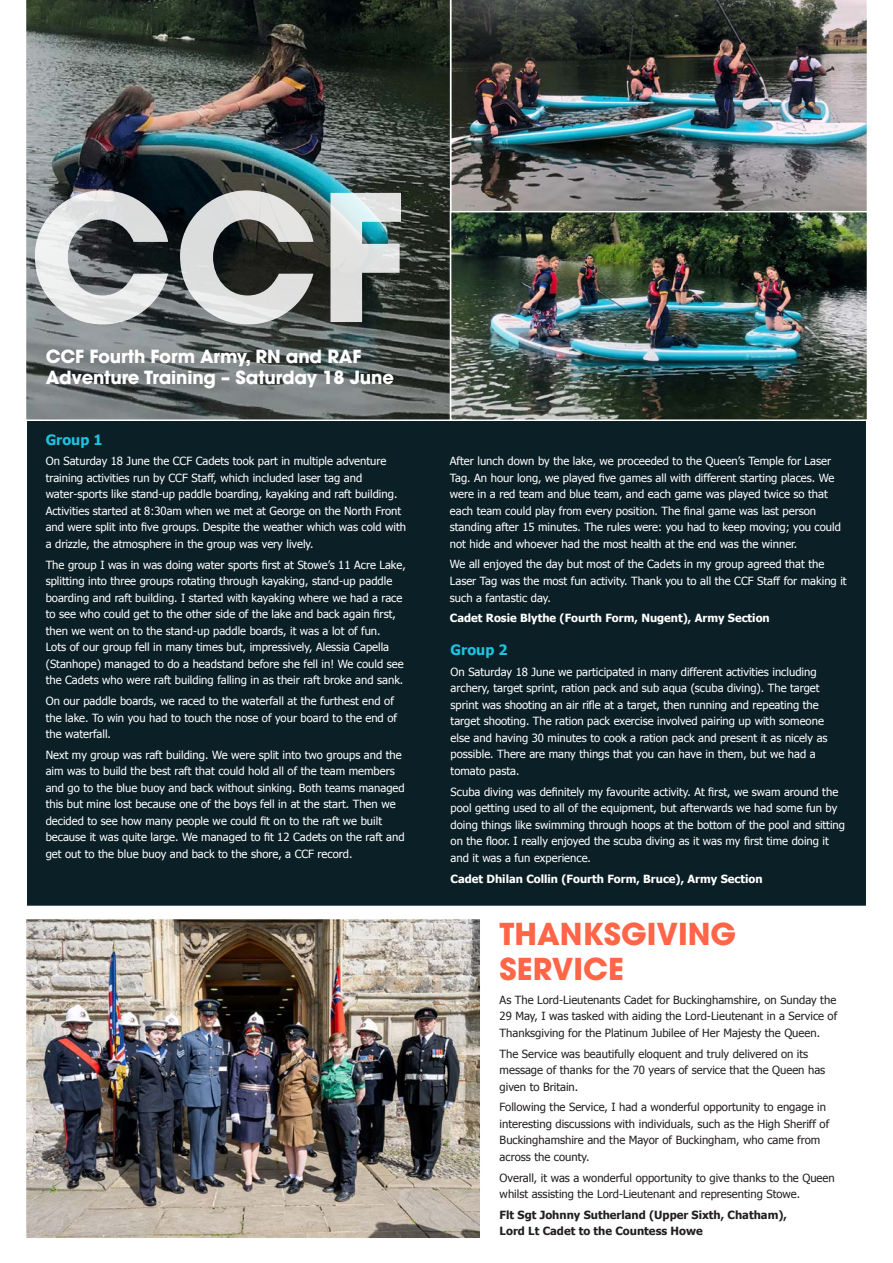
<style>
.page{position:relative;width:893px;height:1263px;background:#fff}
.page>*{position:absolute;margin:0;border:0;box-sizing:border-box;transform-origin:0 0}
.t1{font:700 30px/34.5px "ITC Avant Garde Pro";color:#ff6547}
.t2{font:700 18px/21px "ITC Avant Garde Pro";letter-spacing:-.01em;color:#fff}
.t3{font:700 14.25px "Tahoma";color:#1fc3df}
.t4{font:11.25px/16.5px "Tahoma";color:#fff}
.t5{font:11.25px/16.5px "Tahoma";color:#231f20}
.t6{font:700 11.25px "Tahoma";color:#fff}
.t7{font:700 11.25px/16.5px "Tahoma";color:#231f20}
</style>
<div class="page">
<div style="left:27px;top:421px;width:839px;height:485px;background:#0b1f26"></div>
<img style="left:451px;top:0;width:416px;height:211px">
<img style="left:26px;top:0;width:424px;height:420px">
<svg style="left:35px;top:190px;width:366px;height:134px;background:#8a8f8f"></svg>
<img style="left:453px;top:214px;width:412px;height:204px">
<div style="left:450px;top:211px;width:418px;height:210px;border:2px solid #fff"></div>
<img style="left:28px;top:921px;width:450px;height:315px">
<div style="left:25px;top:918px;width:456px;height:321px;border:2px solid #fff"></div>
<p class="t2" style="left:46px;top:346px;width:350px">CCF Fourth Form Army, RN and RAF<br>Adventure Training – Saturday 18 June</p>
<p class="t3" style="left:46px;top:429px;width:58px">Group 1</p>
<p class="t4" style="left:46px;top:453px;width:362px">On Saturday 18 June the CCF Cadets took part in multiple adventure training activities run by CCF Staff, which included laser tag and water-sports like stand-up paddle boarding, kayaking and raft building.<br>Activities started at 8:30am when we met at George on the North Front and were split into five groups. Despite the weather which was cold with a drizzle, the atmosphere in the group was very lively.</p>
<p class="t4" style="left:46px;top:556px;width:362px">The group I was in was doing water sports first at Stowe’s 11 Acre Lake, splitting into three groups rotating through kayaking, stand-up paddle boarding and raft building. I started with kayaking where we had a race to see who could get to the other side of the lake and back again first, then we went on to the stand-up paddle boards, it was a lot of fun.<br>Lots of our group fell in many times but, impressively, Alessia Capella (Stanhope) managed to do a headstand before she fell in! We could see the Cadets who were raft building falling in as their raft broke and sank.</p>
<p class="t4" style="left:46px;top:692px;width:353px">On our paddle boards, we raced to the waterfall at the furthest end of the lake. To win you had to touch the nose of your board to the end of the waterfall.</p>
<p class="t4" style="left:46px;top:746px;width:361px">Next my group was raft building. We were split into two groups and the aim was to build the best raft that could hold all of the team members and go to the blue buoy and back without sinking. Both teams managed this but mine lost because one of the boys fell in at the start. Then we decided to see how many people we could fit on to the raft we built because it was quite large. We managed to fit 12 Cadets on the raft and get out to the blue buoy and back to the shore, a CCF record.</p>
<p class="t4" style="left:450px;top:452px;width:393px">After lunch down by the lake, we proceeded to the Queen’s Temple for Laser Tag. An hour long, we played five games all with different starting places. We were in a red team and blue team, and each game was played twice so that each team could play from every position. The final game was last person standing after 15 minutes. The rules were: you had to keep moving; you could not hide and whoever had the most health at the end was the winner.</p>
<p class="t4" style="left:450px;top:556px;width:398px">We all enjoyed the day but most of the Cadets in my group agreed that the<br>Laser Tag was the most fun activity. Thank you to all the CCF Staff for making it such a fantastic day.</p>
<p class="t6" style="left:450px;top:610px;width:321px">Cadet Rosie Blythe (Fourth Form, Nugent), Army Section</p>
<p class="t3" style="left:451px;top:640px;width:58px">Group 2</p>
<p class="t4" style="left:451px;top:663px;width:378px">On Saturday 18 June we participated in many different activities including archery, target sprint, ration pack and sub aqua (scuba diving). The target sprint was shooting an air rifle at a target, then running and repeating the target shooting. The ration pack exercise involved pairing up with someone else and having 30 minutes to cook a ration pack and present it as nicely as possible. There are many things that you can have in them, but we had a tomato pasta.</p>
<p class="t4" style="left:451px;top:783px;width:396px">Scuba diving was definitely my favourite activity. At first, we swam around the pool getting used to all of the equipment, but afterwards we had some fun by doing things like swimming through hoops at the bottom of the pool and sitting on the floor. I really enjoyed the scuba diving as it was my first time doing it and it was a fun experience.</p>
<p class="t6" style="left:451px;top:870px;width:313px">Cadet Dhilan Collin (Fourth Form, Bruce), Army Section</p>
<p class="t1" style="left:500px;top:916px;width:238px">THANKSGIVING<br>SERVICE</p>
<p class="t5" style="left:500px;top:991px;width:339px;text-align:justify">As The Lord-Lieutenants Cadet for Buckinghamshire, on Sunday the 29 May, I was tasked with aiding the Lord-Lieutenant in a Service of Thanksgiving for the Platinum Jubilee of Her Majesty the Queen.</p>
<p class="t5" style="left:500px;top:1045px;width:327px">The Service was beautifully eloquent and truly delivered on its message of thanks for the 70 years of service that the Queen has given to Britain.</p>
<p class="t5" style="left:500px;top:1098px;width:331px">Following the Service, I had a wonderful opportunity to engage in interesting discussions with individuals, such as the High Sheriff of Buckinghamshire and the Mayor of Buckingham, who came from across the county.</p>
<p class="t5" style="left:500px;top:1169px;width:337px">Overall, it was a wonderful opportunity to give thanks to the Queen whilst assisting the Lord-Lieutenant and representing Stowe.</p>
<p class="t7" style="left:500px;top:1206px;width:289px">Flt Sgt Johnny Sutherland (Upper Sixth, Chatham),<br>Lord Lt Cadet to the Countess Howe</p>
</div>
